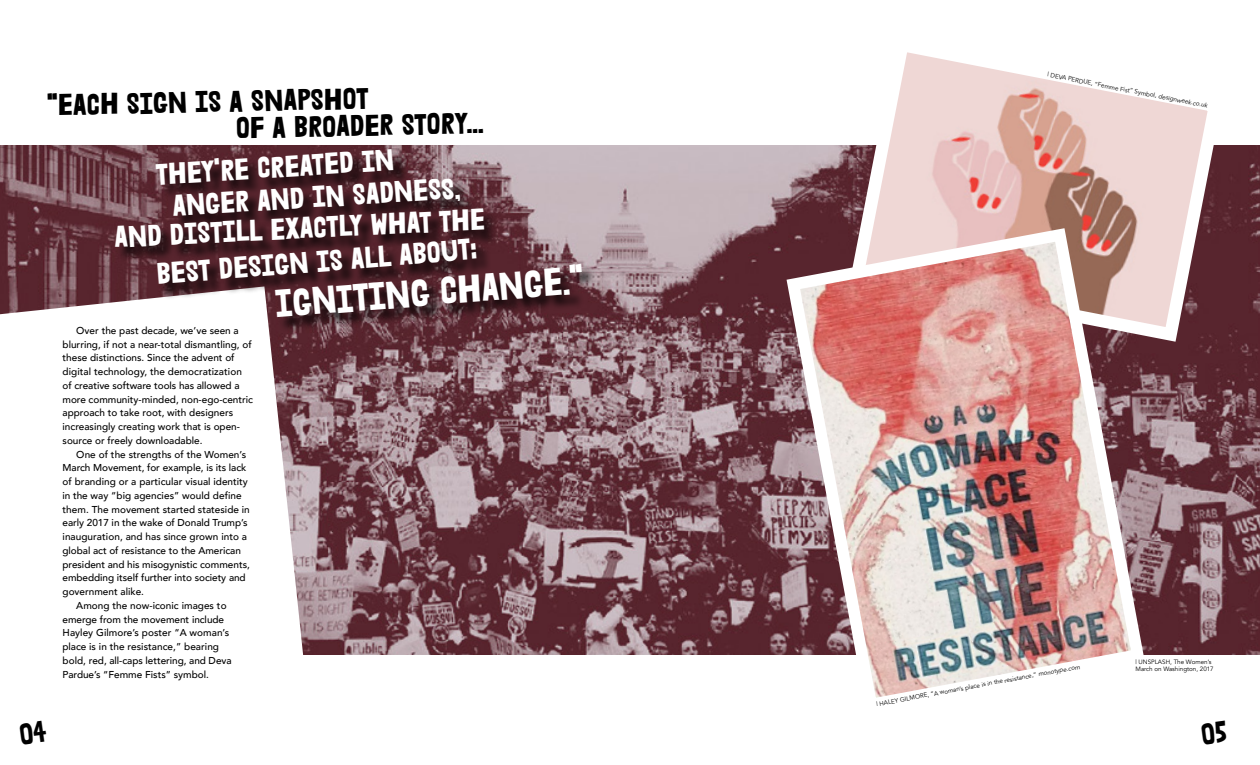
<style>
.page{position:relative;width:1260px;height:765px;background:#fff}
.page>*{position:absolute;margin:0;border:0;box-sizing:border-box;transform-origin:0 0}
.t1{font:38.75px "Black Lives Matter";color:#fff}
.t2{font:30px/32.8px "Black Lives Matter";color:#fff}
.t3{font:30px/26.2px "Black Lives Matter";color:#000}
.t4{font:500 10px/13.8px "Avenir";color:#000}
.t5{font:6.25px/7.5px "Avenir";color:#000}
.s1{font-style:italic}
</style>
<div class="page">
<img style="left:0;top:145px;width:1260px;height:509px">
<svg style="left:0;top:286px;width:308px;height:369px"></svg>
<div style="left:158px;top:151px;width:251px;height:49px;background:#000;opacity:.75"></div>
<div style="left:175px;top:179px;width:300px;height:52px;background:#000;opacity:.75"></div>
<div style="left:117px;top:211px;width:381px;height:51px;background:#000;opacity:.75"></div>
<div style="left:159px;top:241px;width:332px;height:59px;background:#000;opacity:.75"></div>
<div style="left:278px;top:266px;width:318px;height:66px;background:#000;opacity:.75"></div>
<svg style="left:843px;top:52px;width:387px;height:297px"></svg>
<img style="left:780px;top:221px;width:371px;height:477px">
<h2 class="t3" style="left:235px;top:88px;width:250px;text-indent:-188px;rotate:-1deg">“Each sign is a snapshot<br>of a broader story...</h2>
<h2 class="t2" style="left:169px;top:158px;width:290px;text-indent:-14px;rotate:-4deg">They’re created in anger and in sadness,</h2>
<h2 class="t2" style="left:114px;top:221px;width:372px;rotate:-3deg">and distill exactly what the</h2>
<h2 class="t2" style="left:155px;top:256px;width:323px;rotate:-4deg">best design is all about:</h2>
<h1 class="t1" style="left:274px;top:280px;width:316px;rotate:-4deg">IGNITING CHANGE.”</h1>
<p class="t4" style="left:63px;top:323px;width:192px;text-indent:14px">Over the past decade, we’ve seen a blurring, if not a near-total dismantling, of these distinctions. Since the advent of digital technology, the democratization of creative software tools has allowed a more community-minded, non-ego-centric approach to take root, with designers increasingly creating work that is open&shy;source or freely downloadable.</p>
<p class="t4" style="left:76px;top:447px;width:171px">One of the strengths of the Women’s</p>
<p class="t4" style="left:63px;top:460px;width:185px">March Movement, for example, is its lack</p>
<p class="t4" style="left:63px;top:474px;width:187px">of branding or a particular visual identity</p>
<p class="t4" style="left:63px;top:488px;width:181px">in the way “big agencies” would define</p>
<p class="t4" style="left:63px;top:502px;width:189px">them. The movement started stateside in</p>
<p class="t4" style="left:63px;top:515px;width:186px">early 2017 in the wake of Donald Trump’s</p>
<p class="t4" style="left:63px;top:529px;width:186px">inauguration, and has since grown into a</p>
<p class="t4" style="left:63px;top:543px;width:180px">global act of resistance to the American</p>
<p class="t4" style="left:63px;top:557px;width:189px">president and his misogynistic comments,</p>
<p class="t4" style="left:63px;top:570px;width:185px">embedding itself further into society and</p>
<p class="t4" style="left:63px;top:584px;width:83px">government alike.</p>
<p class="t4" style="left:76px;top:598px;width:152px">Among the now-iconic images to</p>
<p class="t4" style="left:63px;top:612px;width:163px">emerge from the movement include</p>
<p class="t4" style="left:63px;top:625px;width:168px">Hayley Gilmore’s poster “A woman’s</p>
<p class="t4" style="left:63px;top:639px;width:158px">place is in the resistance,” bearing</p>
<p class="t4" style="left:63px;top:653px;width:171px">bold, red, all-caps lettering, and Deva</p>
<p class="t4" style="left:63px;top:667px;width:148px">Pardue’s “Femme Fists” symbol.</p>
<p class="t5" style="left:1048px;top:71px;width:165px;rotate:11deg">| DEVA PERDUE, “Femme Fist” Symbol, <span class="s1">designweek.co.uk</span></p>
<p class="t5" style="left:876px;top:701px;width:209px;rotate:-11deg">| HALEY GILMORE, “A woman’s place is in the resistance,” <span class="s1">monotype.com</span></p>
<p class="t5" style="left:1135px;top:658px;width:80px">| UNSPLASH, The Women’s<br>March on Washington, 2017</p>
</div>
